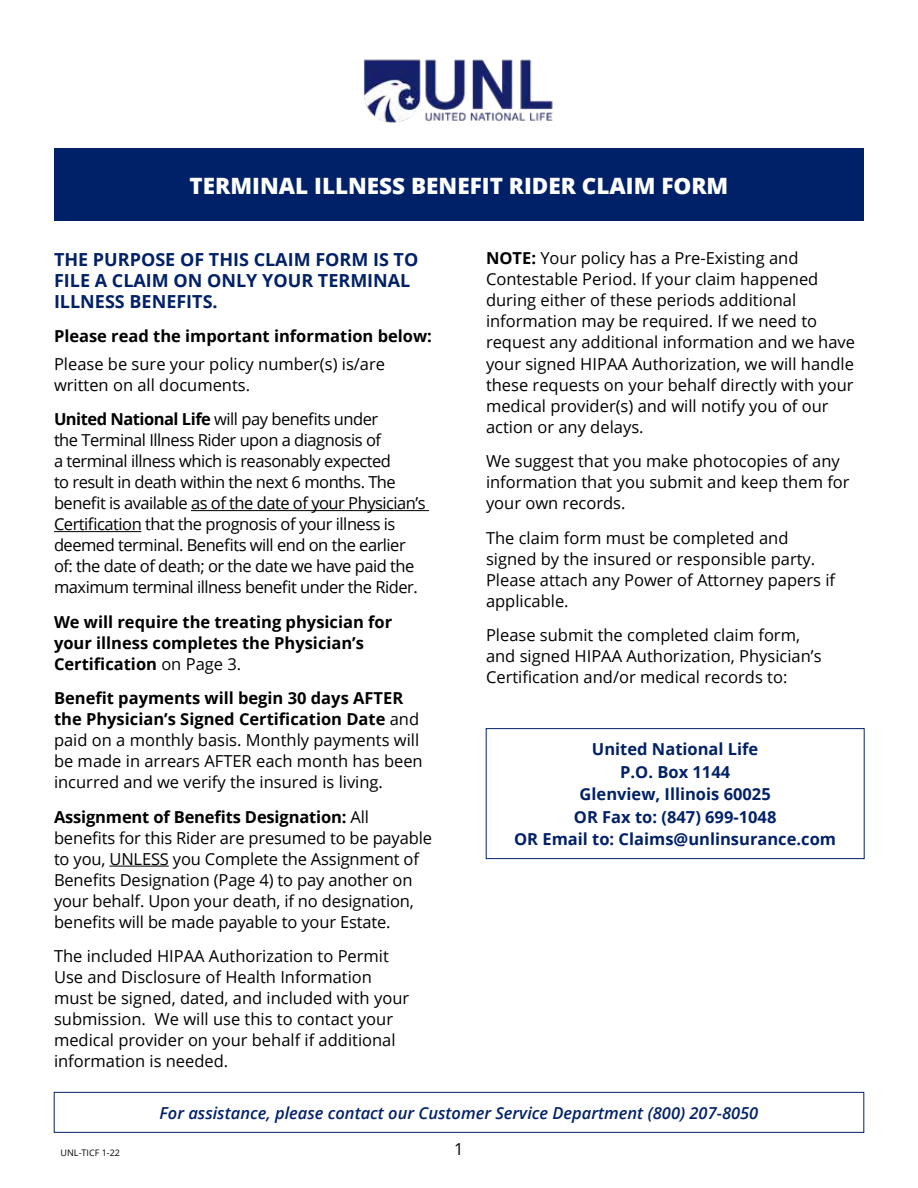
<style>
.page{position:relative;width:918px;height:1188px;background:#fff}
.page>*{position:absolute;margin:0;border:0;box-sizing:border-box;transform-origin:0 0}
.t1{font:800 22.5px "Open Sans";color:#fff}
.t2{font:700 18px/21px "Open Sans";color:#002168}
.t3{font:16.5px/21px "Open Sans";color:#000}
.t4{font:16.5px/21px "Open Sans";letter-spacing:-.03em;color:#000}
.t5{font:700 16.5px/21px "Open Sans";color:#000}
.t6{font:700 16.5px/22.5px "Open Sans";color:#002168;text-align:center}
.t7{font:italic 600 16.5px "Open Sans";color:#002168}
.t8{font:9px "Open Sans";color:#000}
.s1{font-weight:700}
.s2{font-weight:400}
</style>
<div class="page">
<div style="left:54px;top:148px;width:810px;height:73px;background:#002168"></div>
<hr style="left:191px;top:510px;width:238px;height:1px;background:#000">
<hr style="left:54px;top:531px;width:87px;height:1px;background:#000">
<hr style="left:109px;top:866px;width:60px;height:1px;background:#000">
<div style="left:54px;top:1092px;width:810px;height:41px;border:1px solid #002168"></div>
<div style="left:486px;top:728px;width:378px;height:131px;border:1px solid #002168"></div>
<img style="left:363px;top:59px;width:190px;height:64px">
<h1 class="t1" style="left:190px;top:168px;width:540px">TERMINAL ILLNESS BENEFIT RIDER CLAIM FORM</h1>
<p class="t3" style="left:486px;top:248px;width:371px"><span class="s1">NOTE:</span> Your policy has a Pre-Existing and Contestable Period. If your claim happened during either of these periods additional information may be required. If we need to request any additional information and we have your signed HIPAA Authorization, we will handle these requests on your behalf directly with your medical provider(s) and will notify you of our action or any delays.</p>
<p class="t3" style="left:486px;top:450px;width:365px">We suggest that you make photocopies of any information that you submit and keep them for your own records.</p>
<p class="t3" style="left:486px;top:527px;width:351px">The claim form must be completed and signed by the insured or responsible party.<br>Please attach any Power of Attorney papers if applicable.</p>
<p class="t3" style="left:486px;top:624px;width:337px">Please submit the completed claim form, and signed HIPAA Authorization, Physician’s<br>Certification and/or medical records to:</p>
<p class="t2" style="left:54px;top:248px;width:366px">THE PURPOSE OF THIS CLAIM FORM IS TO<br>FILE A CLAIM ON ONLY YOUR TERMINAL<br>ILLNESS BENEFITS.</p>
<p class="t5" style="left:54px;top:325px;width:379px">Please read the important information below:</p>
<p class="t3" style="left:54px;top:353px;width:333px">Please be sure your policy number(s) is/are written on all documents.</p>
<p class="t4" style="left:54px;top:408px;width:373px"><span class="s1">United National Life</span> will pay benefits under<br>the Terminal Illness Rider upon a diagnosis of<br>a terminal illness which is reasonably expected<br>to result in death within the next 6 months. The benefit is available as of the date of your Physician’s Certification that the prognosis of your illness is deemed terminal. Benefits will end on the earlier of: the date of death; or the date we have paid the maximum terminal illness benefit under the Rider.</p>
<p class="t5" style="left:54px;top:611px;width:340px">We will require the treating physician for your illness completes the Physician’s<br>Certification <span class="s2">on Page 3.</span></p>
<p class="t3" style="left:54px;top:688px;width:370px"><span class="s1">Benefit payments will begin 30 days AFTER the Physician’s Signed Certification Date</span> and paid on a monthly basis. Monthly payments will be made in arrears AFTER each month has been incurred and we verify the insured is living.</p>
<p class="t3" style="left:54px;top:806px;width:380px"><span class="s1">Assignment of Benefits Designation:</span> All benefits for this Rider are presumed to be payable to you, UNLESS you Complete the Assignment of Benefits Designation (Page 4) to pay another on your behalf. Upon your death, if no designation, benefits will be made payable to your Estate.</p>
<p class="t3" style="left:54px;top:946px;width:357px">The included HIPAA Authorization to Permit Use and Disclosure of Health Information must be signed, dated, and included with your submission. We will use this to contact your medical provider on your behalf if additional information is needed.</p>
<p class="t7" style="left:160px;top:1102px;width:600px">For assistance, please contact our Customer Service Department (800) 207-8050</p>
<p class="t6" style="left:514px;top:737px;width:323px">United National Life<br>P.O. Box 1144<br>Glenview, Illinois 60025<br>OR Fax to: (847) 699-1048<br>OR Email to: Claims@unlinsurance.com</p>
<p class="t8" style="left:61px;top:1146px;width:61px">UNL-TICF 1-22</p>
<p class="t3" style="left:454px;top:1138px;width:11px">1</p>
</div>
